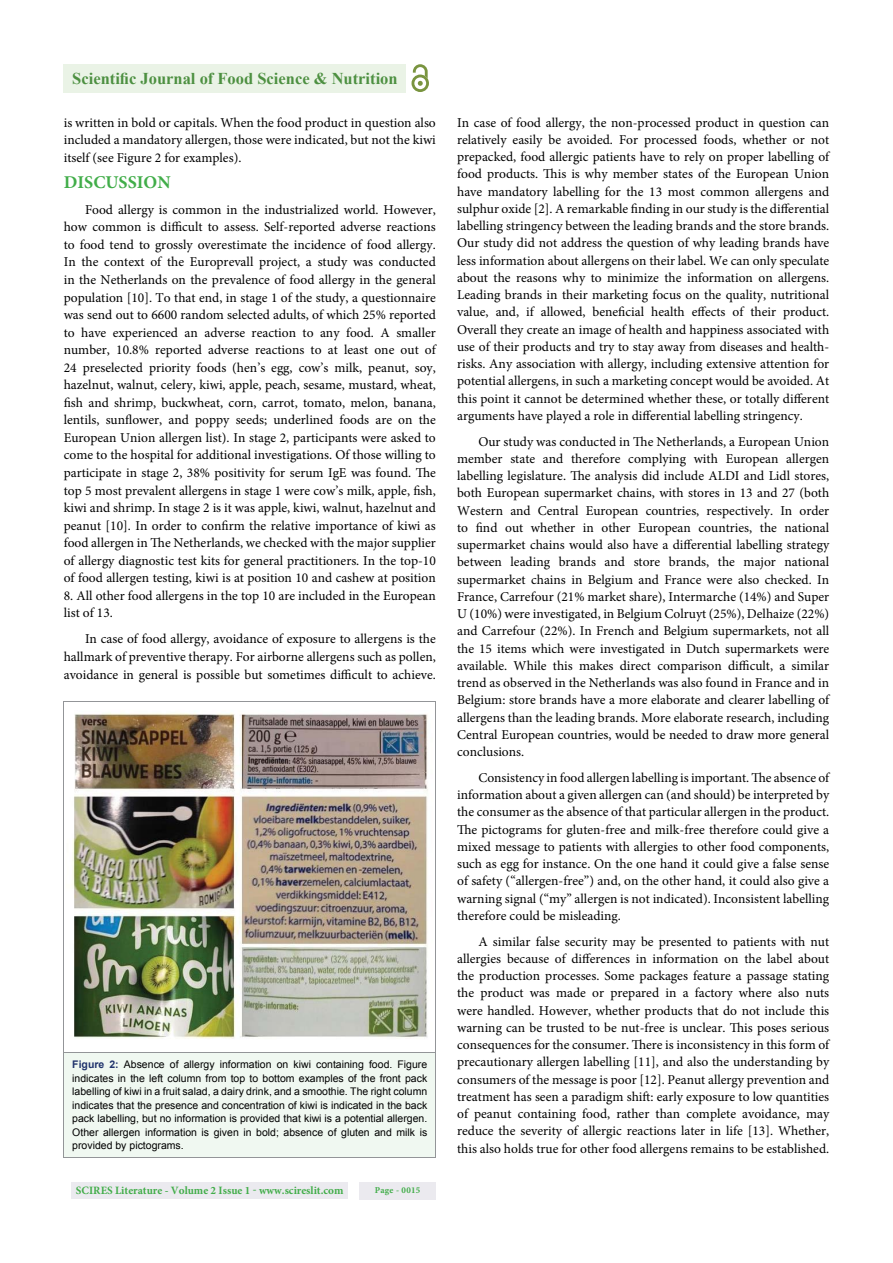
<style>
.page{position:relative;width:893px;height:1263px;background:#fff}
.page>*{position:absolute;margin:0;border:0;box-sizing:border-box;transform-origin:0 0}
.t1{font:700 18px "Minion Pro";color:#41ad49}
.t2{font:700 16.5px "Times New Roman";color:#4d9041}
.t3{font:13.5px/17.2px "Minion Pro";color:#000;text-align:justify}
.t4{font:700 11.25px "Minion Pro";color:#41ad49}
.t5{font:10.5px/13.5px "Arial";color:#000;text-align:justify}
.t6{font:700 9px "Minion Pro";letter-spacing:.03em;color:#41ad49}
.s1{font-weight:700;color:#20336c}
</style>
<div class="page">
<div style="left:72px;top:1182px;width:276px;height:17px;background:#ebeaef"></div>
<div style="left:359px;top:1182px;width:77px;height:17px;background:#ebeaef"></div>
<div style="left:64px;top:64px;width:342px;height:28px;background:#eaf3e6"></div>
<img style="left:411px;top:78px;width:18px;height:14px">
<svg style="left:413px;top:64px;width:15px;height:22px"></svg>
<div style="left:64px;top:1052px;width:372px;height:106px;background:#f0f8f1"></div>
<hr style="left:64px;top:701px;width:1px;height:351px;background:#939598">
<hr style="left:436px;top:701px;width:1px;height:351px;background:#939598">
<hr style="left:64px;top:1052px;width:1px;height:106px;background:#939598">
<hr style="left:436px;top:1052px;width:1px;height:106px;background:#939598">
<hr style="left:64px;top:1158px;width:372px;height:1px;background:#939598">
<img style="left:65px;top:705px;width:369px;height:334px;border-radius:4px">
<p class="t2" style="left:72px;top:69px;width:327px">Scientific Journal of Food Science &amp; Nutrition</p>
<p class="t3" style="left:64px;top:115px;width:374px">is written in bold or capitals. When the food product in question also included a mandatory allergen, those were indicated, but not the kiwi itself (see Figure 2 for examples).</p>
<h1 class="t1" style="left:64px;top:175px;width:108px">DISCUSSION</h1>
<p class="t3" style="left:64px;top:202px;width:374px;text-indent:21px">Food allergy is common in the industrialized world. However, how common is difficult to assess. Self-reported adverse reactions to food tend to grossly overestimate the incidence of food allergy.<br>In the context of the Europrevall project, a study was conducted in the Netherlands on the prevalence of food allergy in the general population [10]. To that end, in stage 1 of the study, a questionnaire was send out to 6600 random selected adults, of which 25% reported to have experienced an adverse reaction to any food. A smaller number, 10.8% reported adverse reactions to at least one out of 24 preselected priority foods (hen’s egg, cow’s milk, peanut, soy, hazelnut, walnut, celery, kiwi, apple, peach, sesame, mustard, wheat, fish and shrimp, buckwheat, corn, carrot, tomato, melon, banana, lentils, sunflower, and poppy seeds; underlined foods are on the European Union allergen list). In stage 2, participants were asked to come to the hospital for additional investigations. Of those willing to participate in stage 2, 38% positivity for serum IgE was found. The top 5 most prevalent allergens in stage 1 were cow’s milk, apple, fish, kiwi and shrimp. In stage 2 is it was apple, kiwi, walnut, hazelnut and peanut [10]. In order to confirm the relative importance of kiwi as food allergen in The Netherlands, we checked with the major supplier of allergy diagnostic test kits for general practitioners. In the top-10 of food allergen testing, kiwi is at position 10 and cashew at position</p>
<p class="t3" style="left:64px;top:588px;width:374px">8. All other food allergens in the top 10 are included in the European list of 13.</p>
<p class="t3" style="left:64px;top:632px;width:374px;text-indent:21px">In case of food allergy, avoidance of exposure to allergens is the hallmark of preventive therapy. For airborne allergens such as pollen, avoidance in general is possible but sometimes difficult to achieve.</p>
<p class="t5" style="left:72px;top:1058px;width:356px"><span class="s1">Figure 2:</span> Absence of allergy information on kiwi containing food. Figure indicates in the left column from top to bottom examples of the front pack labelling of kiwi in a fruit salad, a dairy drink, and a smoothie. The right column indicates that the presence and concentration of kiwi is indicated in the back pack labelling, but no information is provided that kiwi is a potential allergen.<br>Other allergen information is given in bold; absence of gluten and milk is provided by pictograms.</p>
<p class="t4" style="left:76px;top:1186px;width:269px">SCIRES Literature - Volume 2 Issue 1 - www.scireslit.com</p>
<p class="t6" style="left:375px;top:1186px;width:47px">Page - 0015</p>
<p class="t3" style="left:457px;top:115px;width:374px">In case of food allergy, the non-processed product in question can relatively easily be avoided. For processed foods, whether or not prepacked, food allergic patients have to rely on proper labelling of food products. This is why member states of the European Union have mandatory labelling for the 13 most common allergens and sulphur oxide [2]. A remarkable finding in our study is the differential labelling stringency between the leading brands and the store brands.<br>Our study did not address the question of why leading brands have less information about allergens on their label. We can only speculate about the reasons why to minimize the information on allergens.<br>Leading brands in their marketing focus on the quality, nutritional value, and, if allowed, beneficial health effects of their product.<br>Overall they create an image of health and happiness associated with use of their products and try to stay away from diseases and health&shy;risks. Any association with allergy, including extensive attention for potential allergens, in such a marketing concept would be avoided. At this point it cannot be determined whether these, or totally different arguments have played a role in differential labelling stringency.</p>
<p class="t3" style="left:457px;top:434px;width:374px;text-indent:21px">Our study was conducted in The Netherlands, a European Union member state and therefore complying with European allergen labelling legislature. The analysis did include ALDI and Lidl stores, both European supermarket chains, with stores in 13 and 27 (both Western and Central European countries, respectively. In order to find out whether in other European countries, the national supermarket chains would also have a differential labelling strategy between leading brands and store brands, the major national supermarket chains in Belgium and France were also checked. In France, Carrefour (21% market share), Intermarche (14%) and Super U (10%) were investigated, in Belgium Colruyt (25%), Delhaize (22%) and Carrefour (22%). In French and Belgium supermarkets, not all the 15 items which were investigated in Dutch supermarkets were available. While this makes direct comparison difficult, a similar trend as observed in the Netherlands was also found in France and in Belgium: store brands have a more elaborate and clearer labelling of allergens than the leading brands. More elaborate research, including Central European countries, would be needed to draw more general conclusions.</p>
<p class="t3" style="left:457px;top:770px;width:374px;text-indent:21px">Consistency in food allergen labelling is important. The absence of information about a given allergen can (and should) be interpreted by the consumer as the absence of that particular allergen in the product.<br>The pictograms for gluten-free and milk-free therefore could give a mixed message to patients with allergies to other food components, such as egg for instance. On the one hand it could give a false sense of safety (“allergen-free”) and, on the other hand, it could also give a warning signal (“my” allergen is not indicated). Inconsistent labelling therefore could be misleading.</p>
<p class="t3" style="left:457px;top:934px;width:374px;text-indent:21px">A similar false security may be presented to patients with nut allergies because of differences in information on the label about the production processes. Some packages feature a passage stating the product was made or prepared in a factory where also nuts were handled. However, whether products that do not include this warning can be trusted to be nut-free is unclear. This poses serious consequences for the consumer. There is inconsistency in this form of precautionary allergen labelling [11], and also the understanding by consumers of the message is poor [12]. Peanut allergy prevention and treatment has seen a paradigm shift: early exposure to low quantities of peanut containing food, rather than complete avoidance, may reduce the severity of allergic reactions later in life [13]. Whether, this also holds true for other food allergens remains to be established.</p>
</div>
